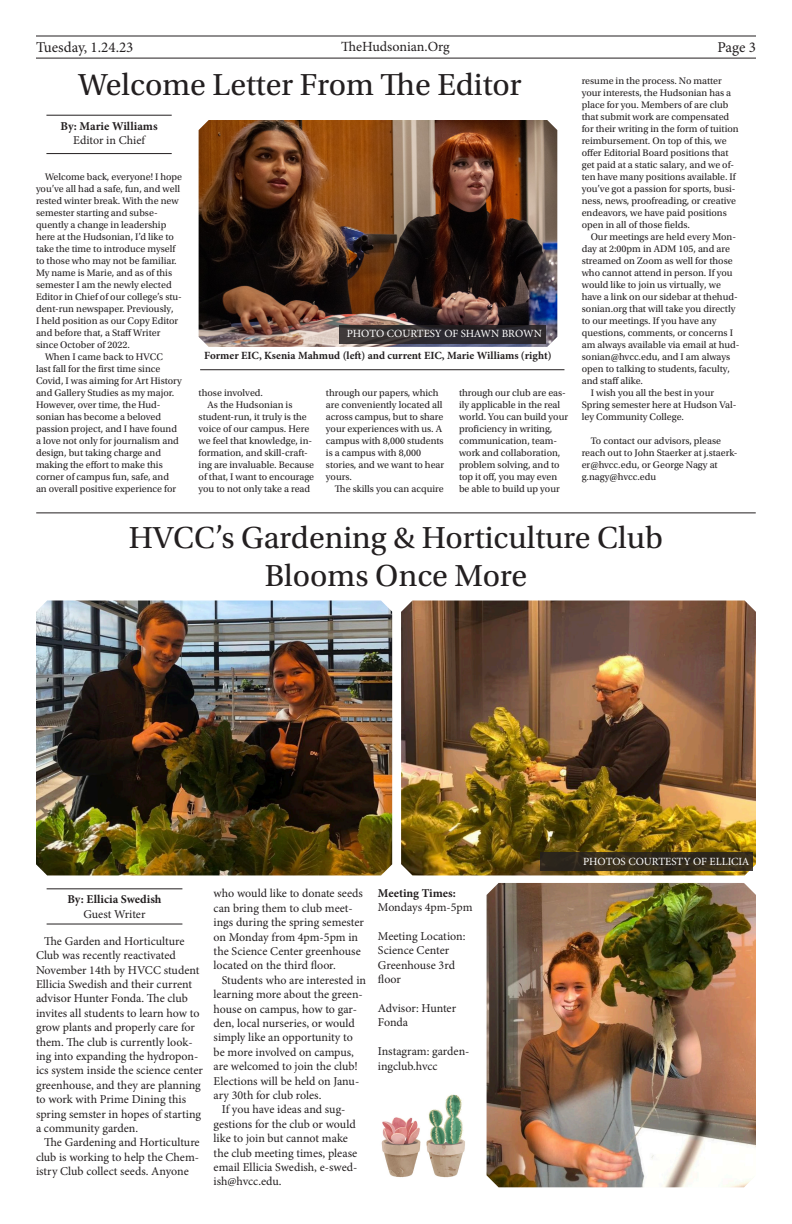
<style>
.page{position:relative;width:792px;height:1224px;background:#fff}
.page>*{position:absolute;margin:0;border:0;box-sizing:border-box;transform-origin:0 0}
.t1{font:32px/38.4px "Utopia Std";color:#231f20;text-align:center}
.t2{font:15px "Minion Pro";color:#231f20}
.t3{font:14px "Minion Pro";color:#231f20}
.t4{font:12px/14.4px "Minion Pro";letter-spacing:-.005em;color:#231f20}
.t5{font:700 12px "Minion Pro";color:#231f20}
.t6{font:700 11px "Minion Pro";color:#231f20}
.t7{font:11px "Minion Pro";letter-spacing:-.005em;color:#fff}
.Article_Body{font:10px/12px "Utopia Std";color:#231f20}
</style>
<div class="page">
<hr style="left:36px;top:58px;width:720px;height:1px;background:#231f20">
<hr style="left:36px;top:36px;width:720px;height:1px;background:#231f20">
<hr style="left:46px;top:153px;width:126px;height:1px;background:#231f20">
<hr style="left:46px;top:115px;width:126px;height:1px;background:#231f20">
<hr style="left:47px;top:924px;width:135px;height:1px;background:#231f20">
<hr style="left:47px;top:889px;width:135px;height:1px;background:#231f20">
<img style="left:199px;top:120px;width:358px;height:227px">
<svg style="left:340px;top:325px;width:206px;height:19px;background:#302c30"></svg>
<hr style="left:200px;top:369px;width:364px;height:1px;background:#231f20">
<img style="left:36px;top:601px;width:356px;height:274px">
<img style="left:401px;top:601px;width:355px;height:274px">
<svg style="left:540px;top:852px;width:213px;height:19px;background:#31291c"></svg>
<img style="left:487px;top:883px;width:269px;height:304px">
<img style="left:381px;top:1094px;width:84px;height:84px">
<hr style="left:36px;top:512px;width:720px;height:1px;background:#231f20">
<p class="t2" style="left:36px;top:37px;width:99px">Tuesday, 1.24.23</p>
<p class="t3" style="left:341px;top:37px;width:110px">TheHudsonian.Org</p>
<p class="t2" style="left:717px;top:37px;width:40px">Page 3</p>
<p class="t1" style="left:78px;top:66px;width:445px">Welcome Letter From The Editor</p>
<p class="t5" style="left:61px;top:118px;width:99px">By: Marie Williams</p>
<p class="t4" style="left:73px;top:134px;width:73px">Editor in Chief</p>
<p class="Article_Body" style="left:582px;top:75px;width:158px">resume in the process. No matter your interests, the Hudsonian has a place for you. Members of are club that submit work are compensated for their writing in the form of tuition reimbursement. On top of this, we offer Editorial Board positions that get paid at a static salary, and we of&shy;ten have many positions available. If you’ve got a passion for sports, busi&shy;ness, news, proofreading, or creative endeavors, we have paid positions open in all of those fields.</p>
<p class="Article_Body" style="left:582px;top:231px;width:159px;text-indent:9px">Our meetings are held every Mon&shy;day at 2:00pm in ADM 105, and are streamed on Zoom as well for those who cannot attend in person. If you would like to join us virtually, we have a link on our sidebar at thehud&shy;sonian.org that will take you directly to our meetings. If you have any questions, comments, or concerns I am always available via email at hud&shy;sonian@hvcc.edu, and I am always open to talking to students, faculty, and staff alike.</p>
<p class="Article_Body" style="left:582px;top:387px;width:156px;text-indent:9px">I wish you all the best in your<br>Spring semester here at Hudson Val&shy;ley Community College.</p>
<p class="Article_Body" style="left:582px;top:435px;width:157px;text-indent:9px">To contact our advisors, please reach out to John Staerker at j.staerk&shy;er@hvcc.edu, or George Nagy at g.nagy@hvcc.edu</p>
<p class="Article_Body" style="left:36px;top:171px;width:148px;text-indent:9px">Welcome back, everyone! I hope you’ve all had a safe, fun, and well rested winter break. With the new semester starting and subse&shy;quently a change in leadership here at the Hudsonian, I’d like to take the time to introduce myself to those who may not be familiar.<br>My name is Marie, and as of this semester I am the newly elected<br>Editor in Chief of our college’s stu&shy;dent-run newspaper. Previously,<br>I held position as our Copy Editor and before that, a Staff Writer since October of 2022.</p>
<p class="Article_Body" style="left:36px;top:351px;width:147px;text-indent:9px">When I came back to HVCC<br>last fall for the first time since<br>Covid, I was aiming for Art History and Gallery Studies as my major.<br>However, over time, the Hud&shy;sonian has become a beloved passion project, and I have found a love not only for journalism and design, but taking charge and making the effort to make this corner of campus fun, safe, and an overall positive experience for</p>
<p class="t7" style="left:347px;top:326px;width:197px">PHOTO COURTESY OF SHAWN BROWN</p>
<p class="t6" style="left:204px;top:348px;width:349px">Former EIC, Ksenia Mahmud (left) and current EIC, Marie Williams (right)</p>
<p class="Article_Body" style="left:199px;top:387px;width:66px">those involved.</p>
<p class="Article_Body" style="left:199px;top:399px;width:117px;text-indent:9px">As the Hudsonian is student-run, it truly is the voice of our campus. Here we feel that knowledge, in&shy;formation, and skill-craft&shy;ing are invaluable. Because of that, I want to encourage you to not only take a read</p>
<p class="Article_Body" style="left:326px;top:387px;width:120px">through our papers, which are conveniently located all across campus, but to share your experiences with us. A campus with 8,000 students is a campus with 8,000 stories, and we want to hear yours.</p>
<p class="Article_Body" style="left:335px;top:483px;width:110px">The skills you can acquire</p>
<p class="Article_Body" style="left:459px;top:387px;width:111px">through our club are eas&shy;ily applicable in the real world. You can build your proficiency in writing, communication, team&shy;work and collaboration, problem solving, and to top it off, you may even be able to build up your</p>
<p class="t1" style="left:129px;top:519px;width:536px">HVCC’s Gardening &amp; Horticulture Club<br>Blooms Once More</p>
<p class="t5" style="left:67px;top:891px;width:96px">By: Ellicia Swedish</p>
<p class="t4" style="left:84px;top:907px;width:63px">Guest Writer</p>
<p class="t4" style="left:36px;top:934px;width:169px;text-indent:8px">The Garden and Horticulture<br>Club was recently reactivated<br>November 14th by HVCC student<br>Ellicia Swedish and their current advisor Hunter Fonda. The club invites all students to learn how to grow plants and properly care for them. The club is currently look&shy;ing into expanding the hydropon&shy;ics system inside the science center greenhouse, and they are planning to work with Prime Dining this spring semster in hopes of starting a community garden.</p>
<p class="t4" style="left:36px;top:1135px;width:165px;text-align:justify;text-indent:8px">The Gardening and Horticulture club is working to help the Chem&shy;istry Club collect seeds. Anyone</p>
<p class="t4" style="left:214px;top:886px;width:152px">who would like to donate seeds can bring them to club meet&shy;ings during the spring semester on Monday from 4pm-5pm in the Science Center greenhouse located on the third floor.</p>
<p class="t4" style="left:214px;top:973px;width:154px;text-indent:8px">Students who are interested in learning more about the green&shy;house on campus, how to gar&shy;den, local nurseries, or would simply like an opportunity to be more involved on campus, are welcomed to join the club!<br>Elections will be held on Janu&shy;ary 30th for club roles.</p>
<p class="t4" style="left:214px;top:1102px;width:145px;text-indent:8px">If you have ideas and sug&shy;gestions for the club or would like to join but cannot make the club meeting times, please email Ellicia Swedish, e-swed&shy;ish@hvcc.edu.</p>
<p class="t5" style="left:378px;top:884px;width:79px">Meeting Times:</p>
<p class="t4" style="left:378px;top:900px;width:96px">Mondays 4pm-5pm</p>
<p class="t4" style="left:378px;top:929px;width:89px">Meeting Location:<br>Science Center<br>Greenhouse 3rd floor</p>
<p class="t4" style="left:378px;top:1001px;width:80px">Advisor: Hunter<br>Fonda</p>
<p class="t4" style="left:378px;top:1044px;width:93px">Instagram: garden&shy;ingclub.hvcc</p>
<p class="t7" style="left:583px;top:854px;width:168px">PHOTOS COURTESTY OF ELLICIA</p>
</div>
